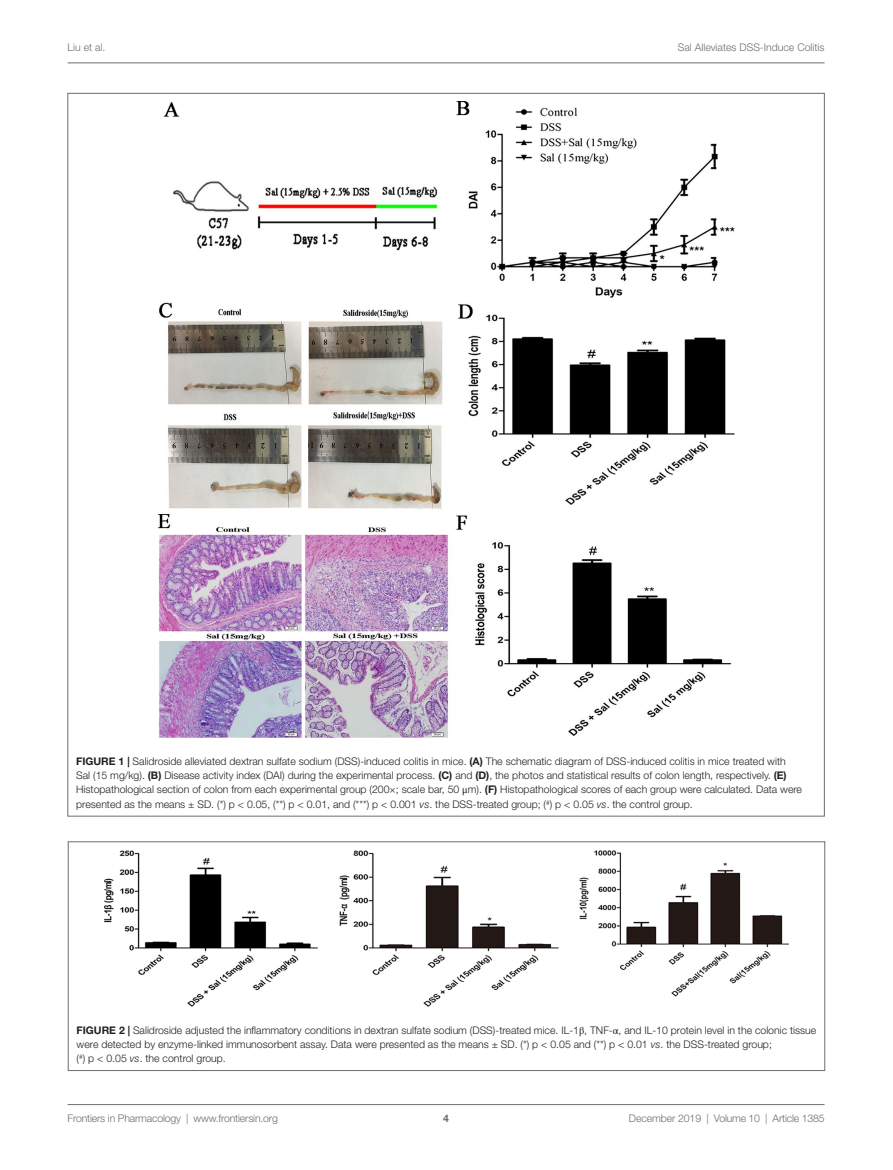
<style>
.page{position:relative;width:893px;height:1170px;background:#fff}
.page>*{position:absolute;margin:0;border:0;box-sizing:border-box;transform-origin:0 0}
.FC{font:300 10.5px/14.2px "Helvetica Neue LT Std";color:#231f20}
.t1{font:300 10.5px "Helvetica Neue LT Std";letter-spacing:-.015em;color:#6c6d70}
.t2{font:700 10.5px "Helvetica Neue LT Std";color:#6c6d70}
.s1{font-weight:700}
.s2{font-style:italic}
</style>
<div class="page">
<hr style="left:68px;top:63px;width:756px;height:1px;background:#6c6d70">
<hr style="left:68px;top:1104px;width:756px;height:1px;background:#6c6d70">
<img style="left:158px;top:102px;width:576px;height:635px">
<img style="left:104px;top:850px;width:684px;height:156px">
<div style="left:68px;top:841px;width:757px;height:229px;border:1px solid #6c6d70"></div>
<p class="t1" style="left:68px;top:41px;width:39px">Liu et al.</p>
<p class="t1" style="left:678px;top:41px;width:148px">Sal Alleviates DSS-Induce Colitis</p>
<p class="FC" style="left:76px;top:754px;width:727px"><span class="s1">FIGURE 1 |</span> Salidroside alleviated dextran sulfate sodium (DSS)-induced colitis in mice. <span class="s1">(A)</span> The schematic diagram of DSS-induced colitis in mice treated with Sal (15 mg/kg). <span class="s1">(B)</span> Disease activity index (DAI) during the experimental process. <span class="s1">(C)</span> and <span class="s1">(D)</span>, the photos and statistical results of colon length, respectively. <span class="s1">(E)<br></span>Histopathological section of colon from each experimental group (200×; scale bar, 50 μm). <span class="s1">(F)</span> Histopathological scores of each group were calculated. Data were presented as the means ± SD. (*) p &lt; 0.05, (**) p &lt; 0.01, and (***) p &lt; 0.001 <span class="s2">vs</span>. the DSS-treated group; (<sup>#</sup>) p &lt; 0.05 <span class="s2">vs</span>. the control group.</p>
<p class="FC" style="left:77px;top:1022px;width:741px"><span class="s1">FIGURE 2 |</span> Salidroside adjusted the inflammatory conditions in dextran sulfate sodium (DSS)-treated mice. IL-1β, TNF-α, and IL-10 protein level in the colonic tissue were detected by enzyme-linked immunosorbent assay. Data were presented as the means ± SD. (*) p &lt; 0.05 and (**) p &lt; 0.01 <span class="s2">vs</span>. the DSS-treated group;<br>(<sup>#</sup>) p &lt; 0.05 <span class="s2">vs</span>. the control group.</p>
<p class="t1" style="left:68px;top:1111px;width:212px">Frontiers in Pharmacology | www.frontiersin.org</p>
<p class="t1" style="left:629px;top:1111px;width:197px">December 2019 | Volume 10 | Article 1385</p>
<p class="t2" style="left:443px;top:1111px;width:7px">4</p>
</div>
